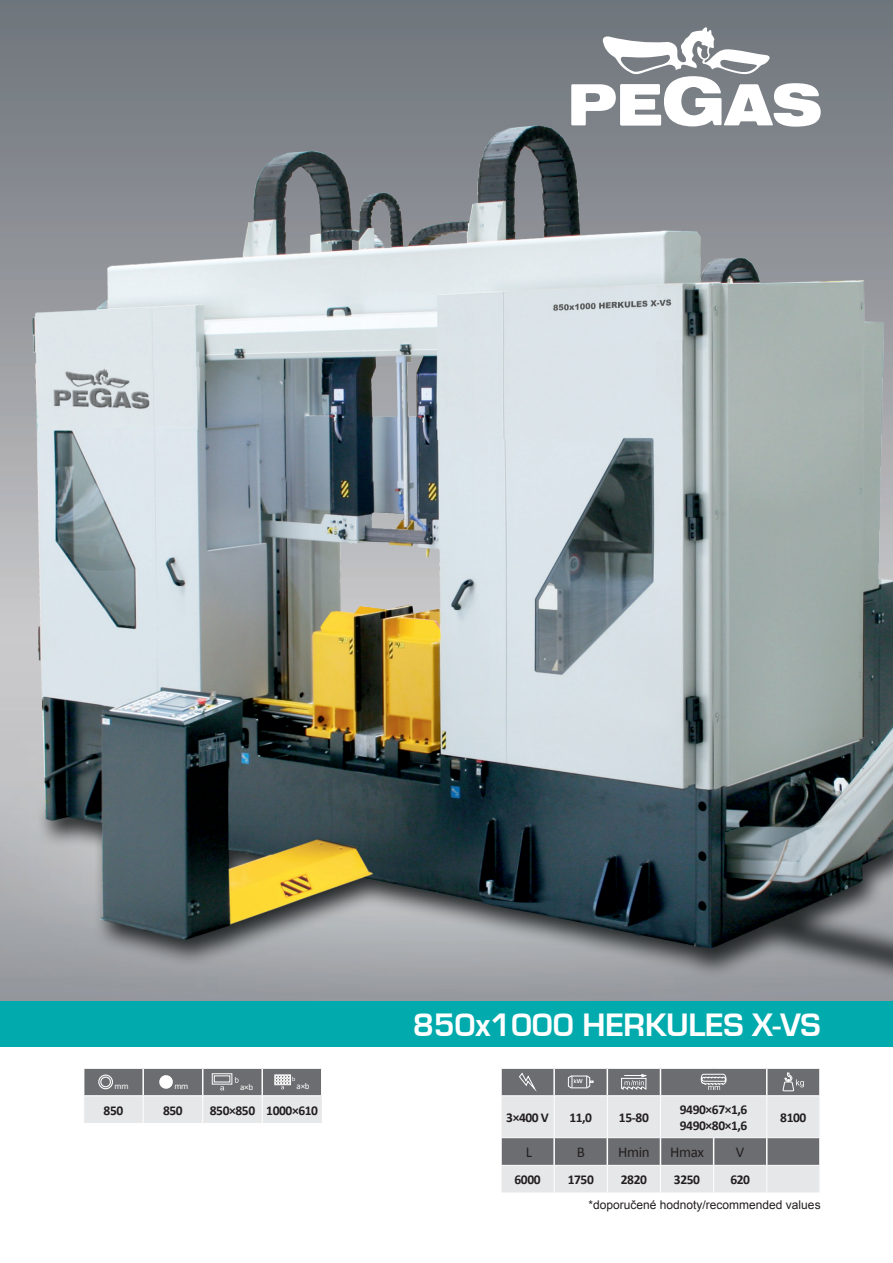
<style>
.page{position:relative;width:893px;height:1263px;background:#fff}
.page>*{position:absolute;margin:0;border:0;box-sizing:border-box;transform-origin:0 0}
.Normální{font:30px "Euromode CE Bold";letter-spacing:-.01em;color:#fff}
.Normální-2{font:15px "Calibri";letter-spacing:-.03em;color:#231f20}
.Normální-3{font:700 13.5px "Calibri";letter-spacing:-.03em;color:#231f20}
.t1{font:12px "Arial";color:#231f20}
.Normální-4{font:9px "Calibri";color:#fff}
.t2{font:5.25px "Euromode CE Bold";color:#fff}
</style>
<div class="page">
<div style="left:0;top:1001px;width:893px;height:51px;background:#00aaad"></div>
<div style="left:0;top:1048px;width:893px;height:215px;background:#fff"></div>
<svg style="left:571px;top:27px;width:250px;height:62px"></svg>
<img style="left:0;top:89px;width:893px;height:912px">
<svg style="left:83px;top:1068px;width:239px;height:55px;background:#b4b5b7"></svg>
<svg style="left:501px;top:1068px;width:319px;height:125px;background:#b6b7ba"></svg>
<p class="Normální-4" style="left:114px;top:1080px;width:16px">mm</p>
<p class="Normální-4" style="left:174px;top:1080px;width:16px">mm</p>
<p class="Normální-4" style="left:240px;top:1082px;width:14px">a×b</p>
<p class="Normální-4" style="left:297px;top:1080px;width:14px">a×b</p>
<p class="Normální-3" style="left:104px;top:1101px;width:21px">850</p>
<p class="Normální-3" style="left:163px;top:1101px;width:21px">850</p>
<p class="Normální-3" style="left:210px;top:1101px;width:47px">850×850</p>
<p class="Normální-3" style="left:266px;top:1101px;width:53px">1000×610</p>
<p class="Normální" style="left:413px;top:1007px;width:409px">850x1000 HERKULES X-VS</p>
<p class="t2" style="left:574px;top:1078px;width:10px">kW</p>
<p class="Normální-3" style="left:506px;top:1109px;width:44px">3×400 V</p>
<p class="Normální-3" style="left:569px;top:1109px;width:24px">11,0</p>
<p class="Normální-3" style="left:619px;top:1109px;width:31px">15-80</p>
<p class="Normální-3" style="left:680px;top:1100px;width:69px">9490×67×1,6</p>
<p class="Normální-3" style="left:680px;top:1117px;width:69px">9490×80×1,6</p>
<p class="Normální-2" style="left:526px;top:1143px;width:8px">L</p>
<p class="Normální-2" style="left:577px;top:1143px;width:10px">B</p>
<p class="Normální-2" style="left:618px;top:1143px;width:33px">Hmin</p>
<p class="Normální-2" style="left:670px;top:1143px;width:35px">Hmax</p>
<p class="Normální-2" style="left:736px;top:1143px;width:10px">V</p>
<p class="Normální-3" style="left:514px;top:1171px;width:28px">6000</p>
<p class="Normální-3" style="left:568px;top:1171px;width:28px">1750</p>
<p class="Normální-3" style="left:621px;top:1171px;width:28px">2820</p>
<p class="Normální-3" style="left:674px;top:1171px;width:28px">3250</p>
<p class="Normální-3" style="left:730px;top:1171px;width:21px">620</p>
<p class="Normální-3" style="left:780px;top:1109px;width:28px">8100</p>
<p class="t1" style="left:588px;top:1197px;width:234px">*doporučené hodnoty/recommended values</p>
</div>
